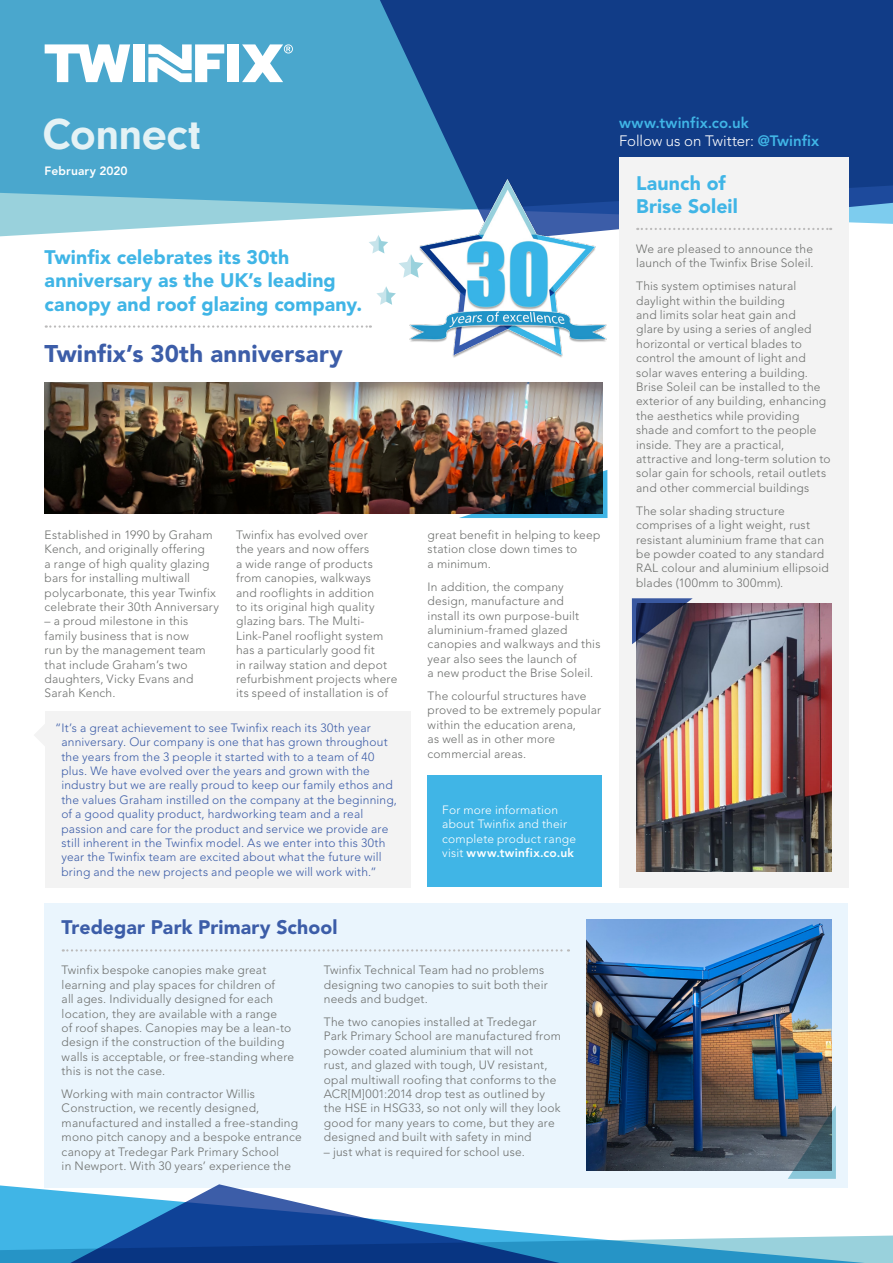
<style>
.page{position:relative;width:893px;height:1263px;background:#fff}
.page>*{position:absolute;margin:0;border:0;box-sizing:border-box;transform-origin:0 0}
.t1{font:700 45px "Neuzeit Gro";letter-spacing:-.01em;color:#e4f2f5}
.t2{font:900 24px "Avenir";letter-spacing:.01em;color:#3c5da8}
.t3{font:900 19.5px/23.4px "Avenir";letter-spacing:.005em;color:#40b5e6}
.t4{font:900 19.5px "Avenir";color:#3c5da8}
.t5{font:800 15px/18px "Avenir";letter-spacing:.005em;color:#40b5e6}
.t6{font:300 12px/14.4px "Avenir";letter-spacing:.015em;color:#6e706e}
.t7{font:300 12px/14.4px "Avenir";letter-spacing:.015em;color:#3c5da8}
.t8{font:300 12px/14.4px "Avenir";letter-spacing:.015em;color:#fff}
.t9{font:800 12px "Avenir";letter-spacing:.01em;color:#fff}
.s1{font-weight:300;color:#fff}
.s2{font-weight:800}
</style>
<div class="page">
<svg style="left:0;top:224px;width:215px;height:13px"></svg>
<svg style="left:0;top:0;width:369px;height:224px;background:#54accf"></svg>
<svg style="left:369px;top:0;width:524px;height:241px;background:#1c4c91"></svg>
<svg style="left:45px;top:44px;width:85px;height:38px"></svg>
<div style="left:133px;top:44px;width:12px;height:38px;background:#fff"></div>
<svg style="left:148px;top:44px;width:76px;height:38px"></svg>
<div style="left:227px;top:44px;width:12px;height:38px;background:#fff"></div>
<svg style="left:242px;top:44px;width:51px;height:38px"></svg>
<div style="left:619px;top:607px;width:229px;height:280px;background:#f3f3f3"></div>
<img style="left:45px;top:383px;width:557px;height:130px">
<div style="left:619px;top:158px;width:229px;height:460px;background:#f3f3f3"></div>
<svg style="left:637px;top:228px;width:194px;height:2px"></svg>
<img style="left:459px;top:470px;width:148px;height:48px">
<div style="left:45px;top:902px;width:803px;height:285px;background:#eaf5fd"></div>
<svg style="left:63px;top:949px;width:506px;height:2px"></svg>
<img style="left:396px;top:168px;width:219px;height:219px">
<svg style="left:376px;top:286px;width:20px;height:19px"></svg>
<svg style="left:369px;top:235px;width:19px;height:18px"></svg>
<svg style="left:46px;top:325px;width:325px;height:3px"></svg>
<div style="left:45px;top:711px;width:366px;height:176px;background:#f3f3f3"></div>
<svg style="left:34px;top:725px;width:11px;height:21px"></svg>
<img style="left:586px;top:919px;width:245px;height:186px">
<svg style="left:0;top:1105px;width:893px;height:158px"></svg>
<div style="left:427px;top:775px;width:175px;height:112px;background:#40b5e6"></div>
<img style="left:636px;top:604px;width:195px;height:268px">
<svg style="left:632px;top:598px;width:61px;height:46px;background:#3c4060"></svg>
<h1 class="t1" style="left:43px;top:109px;width:160px">Connect</h1>
<p class="t5" style="left:619px;top:114px;width:202px">www.twinfix.co.uk<br><span class="s1">Follow us on Twitter:</span> @Twinfix</p>
<p class="t9" style="left:45px;top:164px;width:84px">February 2020</p>
<h3 class="t3" style="left:45px;top:245px;width:319px">Twinfix celebrates its 30th anniversary as the UK’s leading canopy and roof glazing company.</h3>
<h2 class="t2" style="left:45px;top:339px;width:300px">Twinfix’s 30th anniversary</h2>
<p class="t6" style="left:236px;top:528px;width:163px">Twinfix has evolved over<br>the years and now offers<br>a wide range of products from canopies, walkways<br>and rooflights in addition<br>to its original high quality glazing bars. The Multi-<br>Link-Panel rooflight system has a particularly good fit<br>in railway station and depot refurbishment projects where its speed of installation is of</p>
<p class="t6" style="left:428px;top:528px;width:174px">great benefit in helping to keep station close down times to<br>a minimum.</p>
<p class="t6" style="left:45px;top:528px;width:176px">Established in 1990 by Graham<br>Kench, and originally offering<br>a range of high quality glazing bars for installing multiwall polycarbonate, this year Twinfix celebrate their 30th Anniversary</p>
<p class="t6" style="left:45px;top:614px;width:163px">– a proud milestone in this family business that is now run by the management team that include Graham’s two daughters, Vicky Evans and<br>Sarah Kench.</p>
<p class="t6" style="left:428px;top:579px;width:174px">In addition, the company design, manufacture and<br>install its own purpose-built aluminium-framed glazed canopies and walkways and this year also sees the launch of<br>a new product the Brise Soleil.</p>
<p class="t6" style="left:428px;top:689px;width:175px">The colourful structures have proved to be extremely popular within the education arena,<br>as well as in other more commercial areas.</p>
<p class="t7" style="left:61px;top:720px;width:337px;text-indent:-6px">“It’s a great achievement to see Twinfix reach its 30th year anniversary. Our company is one that has grown throughout the years from the 3 people it started with to a team of 40 plus. We have evolved over the years and grown with the industry but we are really proud to keep our family ethos and the values Graham instilled on the company at the beginning, of a good quality product, hardworking team and a real passion and care for the product and service we provide are still inherent in the Twinfix model. As we enter into this 30th year the Twinfix team are excited about what the future will bring and the new projects and people we will work with.”</p>
<p class="t8" style="left:442px;top:803px;width:135px">For more information about Twinfix and their complete product range visit <span class="s2">www.twinfix.co.uk</span></p>
<h3 class="t4" style="left:62px;top:916px;width:277px">Tredegar Park Primary School</h3>
<p class="t6" style="left:62px;top:963px;width:234px">Twinfix bespoke canopies make great learning and play spaces for children of<br>all ages. Individually designed for each location, they are available with a range<br>of roof shapes. Canopies may be a lean-to design if the construction of the building walls is acceptable, or free-standing where this is not the case.</p>
<p class="t6" style="left:62px;top:1087px;width:242px">Working with main contractor Willis Construction, we recently designed, manufactured and installed a free-standing mono pitch canopy and a bespoke entrance canopy at Tredegar Park Primary School<br>in Newport. With 30 years’ experience the</p>
<p class="t6" style="left:324px;top:963px;width:225px">Twinfix Technical Team had no problems designing two canopies to suit both their needs and budget.</p>
<p class="t6" style="left:324px;top:1015px;width:238px">The two canopies installed at Tredegar Park Primary School are manufactured from powder coated aluminium that will not<br>rust, and glazed with tough, UV resistant, opal multiwall roofing that conforms to the ACR[M]001:2014 drop test as outlined by the HSE in HSG33, so not only will they look good for many years to come, but they are designed and built with safety in mind</p>
<p class="t6" style="left:324px;top:1144px;width:203px">– just what is required for school use.</p>
<h3 class="t3" style="left:636px;top:171px;width:103px">Launch of<br>Brise Soleil</h3>
<p class="t6" style="left:636px;top:241px;width:179px">We are pleased to announce the launch of the Twinfix Brise Soleil.</p>
<p class="t6" style="left:636px;top:279px;width:196px">This system optimises natural daylight within the building<br>and limits solar heat gain and<br>glare by using a series of angled horizontal or vertical blades to control the amount of light and solar waves entering a building.<br>Brise Soleil can be installed to the exterior of any building, enhancing the aesthetics while providing shade and comfort to the people inside. They are a practical, attractive and long-term solution to solar gain for schools, retail outlets and other commercial buildings</p>
<p class="t6" style="left:636px;top:503px;width:194px">The solar shading structure comprises of a light weight, rust resistant aluminium frame that can be powder coated to any standard<br>RAL colour and aluminium ellipsoid blades (100mm to 300mm).</p>
</div>
